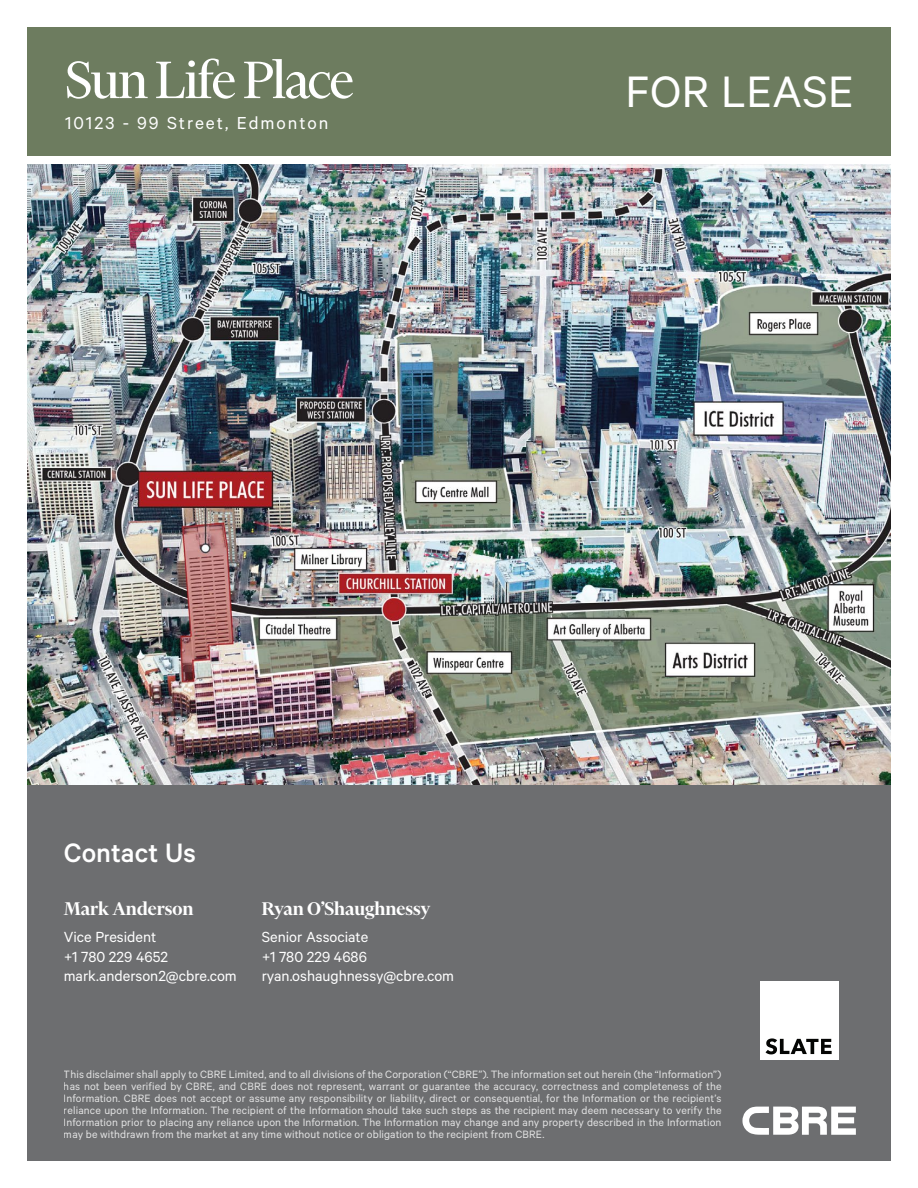
<style>
.page{position:relative;width:918px;height:1188px;background:#fff}
.page>*{position:absolute;margin:0;border:0;box-sizing:border-box;transform-origin:0 0}
.t1{font:60px "Financier Display";letter-spacing:-.025em;color:#fff}
.t2{font:49.65px "Calibre";letter-spacing:.01em;color:#fff}
.t3{font:500 30px "Calibre";color:#fff}
.t4{font:600 21px "Financier Display";color:#fff}
.t5{font:19.65px "Calibre";letter-spacing:.1em;color:#fff}
.t6{font:16.5px/19.8px "Calibre";color:#fff}
.t7{font:12px/12px "Calibre";letter-spacing:.01em;color:#fff;text-align:justify}
</style>
<div class="page">
<div style="left:27px;top:783px;width:864px;height:378px;background:#6d6e70"></div>
<img style="left:27px;top:165px;width:864px;height:619px">
<div style="left:760px;top:981px;width:79px;height:79px;background:#fff"></div>
<svg style="left:766px;top:1038px;width:66px;height:16px"></svg>
<svg style="left:742px;top:1107px;width:114px;height:28px"></svg>
<div style="left:27px;top:27px;width:864px;height:128px;background:#6d7c5f"></div>
<h1 class="t1" style="left:65px;top:49px;width:290px">Sun Life Place</h1>
<h3 class="t5" style="left:65px;top:112px;width:265px">10123 - 99 Street, Edmonton</h3>
<h2 class="t2" style="left:625px;top:63px;width:230px">FOR LEASE</h2>
<h3 class="t3" style="left:64px;top:835px;width:134px">Contact Us</h3>
<h3 class="t4" style="left:64px;top:895px;width:131px">Mark Anderson</h3>
<h3 class="t6" style="left:64px;top:926px;width:175px">Vice President<br>+1 780 229 4652 mark.anderson2@cbre.com</h3>
<h3 class="t4" style="left:262px;top:895px;width:170px">Ryan O’Shaughnessy</h3>
<h3 class="t6" style="left:262px;top:926px;width:194px">Senior Associate<br>+1 780 229 4686 ryan.oshaughnessy@cbre.com</h3>
<p class="t7" style="left:64px;top:1068px;width:659px">This disclaimer shall apply to CBRE Limited, and to all divisions of the Corporation (“CBRE”). The information set out herein (the “Information”) has not been verified by CBRE, and CBRE does not represent, warrant or guarantee the accuracy, correctness and completeness of the Information. CBRE does not accept or assume any responsibility or liability, direct or consequential, for the Information or the recipient’s reliance upon the Information. The recipient of the Information should take such steps as the recipient may deem necessary to verify the Information prior to placing any reliance upon the Information. The Information may change and any property described in the Information may be withdrawn from the market at any time without notice or obligation to the recipient from CBRE.</p>
</div>
